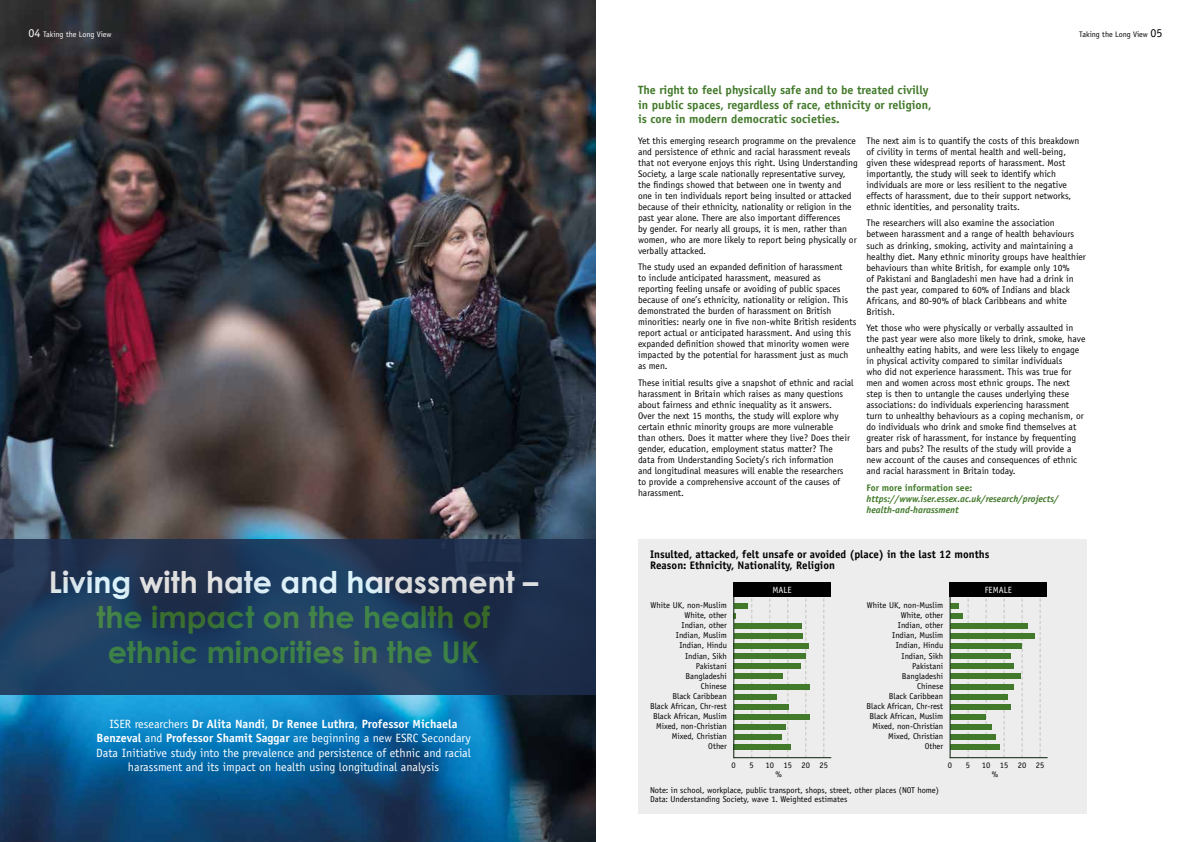
<style>
.page{position:relative;width:1191px;height:842px;background:#fff}
.page>*{position:absolute;margin:0;border:0;box-sizing:border-box;transform-origin:0 0}
.t1{font:700 30px/35px "Century Gothic";color:#42792a;text-align:center}
.t2{font:700 30px "Century Gothic";color:#fff}
.t3{font:12px/14.4px "Officina Sans";color:#fff;text-align:center}
.t4{font:700 12px/14px "Officina Sans";color:#42792a}
.t5{font:700 11px/11.3px "Officina Sans";color:#000}
.t6{font:9.5px/11px "Officina Sans";color:#000}
.t7{font:italic 700 9.5px/11px "Officina Sans";color:#42792a}
.t8{font:700 9.5px "Officina Sans";color:#42792a}
.t9{font:9px "Officina Sans";color:#fff}
.t10{font:8.5px/10.1px "Officina Sans";color:#000}
.t11{font:8px "Officina Sans";color:#fff}
.t12{font:8px "Officina Sans";color:#000}
.s1{font-size:12px}
.s2{font-weight:700}
</style>
<div class="page">
<img style="left:0;top:0;width:595px;height:842px">
<svg style="left:0;top:539px;width:595px;height:155px"></svg>
<div style="left:638px;top:539px;width:448px;height:275px;background:#ededed"></div>
<svg style="left:751px;top:598px;width:1px;height:159px"></svg>
<svg style="left:769px;top:598px;width:1px;height:159px"></svg>
<svg style="left:787px;top:598px;width:1px;height:159px"></svg>
<svg style="left:805px;top:598px;width:1px;height:159px"></svg>
<svg style="left:823px;top:598px;width:1px;height:159px"></svg>
<div style="left:733px;top:603px;width:14px;height:6px;background:#42792a"></div>
<div style="left:733px;top:623px;width:68px;height:6px;background:#42792a"></div>
<div style="left:733px;top:633px;width:69px;height:6px;background:#42792a"></div>
<div style="left:733px;top:643px;width:76px;height:6px;background:#42792a"></div>
<div style="left:733px;top:653px;width:72px;height:6px;background:#42792a"></div>
<div style="left:733px;top:664px;width:67px;height:5px;background:#42792a"></div>
<div style="left:733px;top:674px;width:49px;height:5px;background:#42792a"></div>
<div style="left:733px;top:684px;width:77px;height:5px;background:#42792a"></div>
<div style="left:733px;top:694px;width:43px;height:5px;background:#42792a"></div>
<div style="left:733px;top:704px;width:55px;height:5px;background:#42792a"></div>
<div style="left:733px;top:714px;width:77px;height:5px;background:#42792a"></div>
<div style="left:733px;top:724px;width:52px;height:5px;background:#42792a"></div>
<div style="left:733px;top:734px;width:48px;height:5px;background:#42792a"></div>
<div style="left:733px;top:744px;width:57px;height:5px;background:#42792a"></div>
<svg style="left:734px;top:613px;width:2px;height:6px"></svg>
<hr style="left:733px;top:593px;width:1px;height:165px;background:#213523">
<hr style="left:733px;top:757px;width:98px;height:1px;background:#213523">
<div style="left:733px;top:583px;width:98px;height:14px;background:#000"></div>
<svg style="left:967px;top:599px;width:1px;height:158px"></svg>
<svg style="left:985px;top:599px;width:1px;height:158px"></svg>
<svg style="left:1003px;top:599px;width:1px;height:158px"></svg>
<svg style="left:1021px;top:599px;width:1px;height:158px"></svg>
<svg style="left:1039px;top:599px;width:1px;height:158px"></svg>
<div style="left:950px;top:603px;width:8px;height:6px;background:#42792a"></div>
<div style="left:950px;top:623px;width:78px;height:6px;background:#42792a"></div>
<div style="left:950px;top:633px;width:84px;height:6px;background:#42792a"></div>
<div style="left:950px;top:643px;width:71px;height:6px;background:#42792a"></div>
<div style="left:950px;top:653px;width:61px;height:6px;background:#42792a"></div>
<div style="left:950px;top:664px;width:64px;height:5px;background:#42792a"></div>
<div style="left:950px;top:674px;width:70px;height:5px;background:#42792a"></div>
<div style="left:950px;top:684px;width:64px;height:5px;background:#42792a"></div>
<div style="left:950px;top:694px;width:57px;height:5px;background:#42792a"></div>
<div style="left:950px;top:704px;width:60px;height:5px;background:#42792a"></div>
<div style="left:950px;top:714px;width:35px;height:5px;background:#42792a"></div>
<div style="left:950px;top:724px;width:41px;height:5px;background:#42792a"></div>
<div style="left:950px;top:734px;width:46px;height:5px;background:#42792a"></div>
<div style="left:950px;top:744px;width:49px;height:5px;background:#42792a"></div>
<div style="left:950px;top:613px;width:13px;height:6px;background:#42792a"></div>
<hr style="left:949px;top:593px;width:1px;height:165px;background:#213523">
<hr style="left:950px;top:757px;width:97px;height:1px;background:#213523">
<div style="left:949px;top:583px;width:98px;height:14px;background:#000"></div>
<p class="t11" style="left:28px;top:30px;width:85px"><span class="s1">04</span> Taking the Long View</p>
<h1 class="t2" style="left:49px;top:563px;width:490px">Living with hate and harassment –</h1>
<h1 class="t1" style="left:97px;top:599px;width:395px">the impact on the health of ethnic minorities in the UK</h1>
<p class="t3" style="left:96px;top:717px;width:376px">ISER researchers <span class="s2">Dr Alita Nandi</span>, <span class="s2">Dr Renee Luthra</span>, <span class="s2">Professor Michaela Benzeval</span> and <span class="s2">Professor Shamit Saggar</span> are beginning a new ESRC Secondary Data Initiative study into the prevalence and persistence of ethnic and racial harassment and its impact on health using longitudinal analysis</p>
<p class="t4" style="left:638px;top:83px;width:295px">The right to feel physically safe and to be treated civilly in public spaces, regardless of race, ethnicity or religion, is core in modern democratic societies.</p>
<p class="t12" style="left:1079px;top:30px;width:85px">Taking the Long View <span class="s1">05</span></p>
<p class="t6" style="left:638px;top:135px;width:221px">Yet this emerging research programme on the prevalence and persistence of ethnic and racial harassment reveals that not everyone enjoys this right. Using Understanding Society, a large scale nationally representative survey, the findings showed that between one in twenty and one in ten individuals report being insulted or attacked because of their ethnicity, nationality or religion in the past year alone. There are also important differences<br>by gender. For nearly all groups, it is men, rather than women, who are more likely to report being physically or verbally attacked.</p>
<p class="t6" style="left:638px;top:262px;width:220px">The study used an expanded definition of harassment<br>to include anticipated harassment, measured as reporting feeling unsafe or avoiding of public spaces because of one’s ethnicity, nationality or religion. This demonstrated the burden of harassment on British minorities: nearly one in five non-white British residents report actual or anticipated harassment. And using this expanded definition showed that minority women were impacted by the potential for harassment just as much as men.</p>
<p class="t6" style="left:638px;top:377px;width:217px">These initial results give a snapshot of ethnic and racial harassment in Britain which raises as many questions about fairness and ethnic inequality as it answers.<br>Over the next 15 months, the study will explore why certain ethnic minority groups are more vulnerable<br>than others. Does it matter where they live? Does their gender, education, employment status matter? The<br>data from Understanding Society’s rich information<br>and longitudinal measures will enable the researchers to provide a comprehensive account of the causes of harassment.</p>
<p class="t6" style="left:866px;top:135px;width:214px">The next aim is to quantify the costs of this breakdown of civility in terms of mental health and well-being, given these widespread reports of harassment. Most importantly, the study will seek to identify which individuals are more or less resilient to the negative effects of harassment, due to their support networks, ethnic identities, and personality traits.</p>
<p class="t6" style="left:866px;top:218px;width:221px">The researchers will also examine the association between harassment and a range of health behaviours such as drinking, smoking, activity and maintaining a healthy diet. Many ethnic minority groups have healthier behaviours than white British, for example only 10%<br>of Pakistani and Bangladeshi men have had a drink in the past year, compared to 60% of Indians and black Africans, and 80-90% of black Caribbeans and white British.</p>
<p class="t6" style="left:866px;top:322px;width:220px">Yet those who were physically or verbally assaulted in the past year were also more likely to drink, smoke, have unhealthy eating habits, and were less likely to engage in physical activity compared to similar individuals<br>who did not experience harassment. This was true for men and women across most ethnic groups. The next step is then to untangle the causes underlying these associations: do individuals experiencing harassment turn to unhealthy behaviours as a coping mechanism, or do individuals who drink and smoke find themselves at greater risk of harassment, for instance by frequenting bars and pubs? The results of the study will provide a new account of the causes and consequences of ethnic and racial harassment in Britain today.</p>
<p class="t8" style="left:866px;top:482px;width:107px">For more information see:</p>
<p class="t7" style="left:866px;top:493px;width:194px">https://www.iser.essex.ac.uk/research/projects/ health-and-harassment</p>
<p class="t5" style="left:650px;top:548px;width:341px">Insulted, attacked, felt unsafe or avoided (place) in the last 12 months<br>Reason: Ethnicity, Nationality, Religion</p>
<p class="t9" style="left:772px;top:585px;width:21px">MALE</p>
<p class="t9" style="left:984px;top:585px;width:29px">FEMALE</p>
<p class="t10" style="left:650px;top:600px;width:78px;text-align:right">White UK, non-Muslim<br>White, other<br>Indian, other<br>Indian, Muslim<br>Indian, Hindu<br>Indian, Sikh<br>Pakistani<br>Bangladeshi<br>Chinese<br>Black Caribbean<br>Black African, Chr-rest<br>Black African, Muslim<br>Mixed, non-Christian<br>Mixed, Christian<br>Other</p>
<p class="t10" style="left:866px;top:600px;width:78px;text-align:right">White UK, non-Muslim<br>White, other<br>Indian, other<br>Indian, Muslim<br>Indian, Hindu<br>Indian, Sikh<br>Pakistani<br>Bangladeshi<br>Chinese<br>Black Caribbean<br>Black African, Chr-rest<br>Black African, Muslim<br>Mixed, non-Christian<br>Mixed, Christian<br>Other</p>
<p class="t10" style="left:731px;top:760px;width:6px">0</p>
<p class="t10" style="left:749px;top:760px;width:6px">5</p>
<p class="t10" style="left:775px;top:760px;width:54px;line-height:9.6px;text-indent:-10px">10 15 20 25 %</p>
<p class="t10" style="left:948px;top:760px;width:6px">0</p>
<p class="t10" style="left:966px;top:760px;width:6px">5</p>
<p class="t10" style="left:991px;top:760px;width:54px;line-height:9.6px;text-indent:-10px">10 15 20 25 %</p>
<p class="t10" style="left:650px;top:786px;width:290px;line-height:9px">Note: in school, workplace, public transport, shops, street, other places (NOT home)<br>Data: Understanding Society, wave 1. Weighted estimates</p>
</div>
